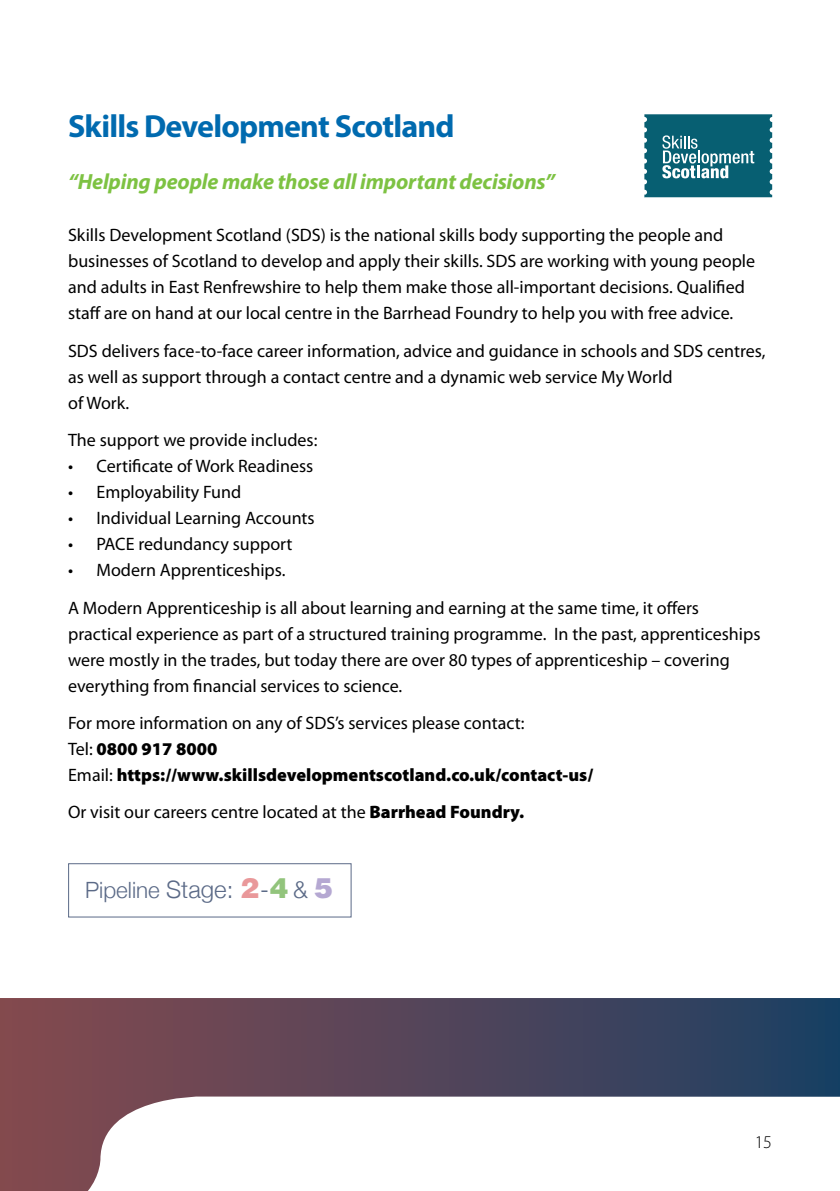
<style>
.page{position:relative;width:840px;height:1191px;background:#fff}
.page>*{position:absolute;margin:0;border:0;box-sizing:border-box;transform-origin:0 0}
.t1{font:700 32px "Myriad Pro";letter-spacing:-.025em;color:#006aaf}
.t2{font:300 22.4px "Helvetica Neue";color:#5b6a87}
.t3{font:italic 700 22px "Myriad Pro";letter-spacing:-.01em;color:#7dc242}
.t4{font:18px/26px "Myriad Pro";color:#000}
.t5{font:900 18px/26px "Myriad Pro";color:#000}
.t6{font:300 18px "Myriad Pro";color:#000}
.s1{font-weight:400}
.s2{font-weight:900}
.s3{font-size:24px}
.s4{font-family:"Helvetica LT";font-weight:900;font-size:28px;color:#e9989a}
.s5{font-family:"Helvetica LT";font-weight:900;font-size:28px;color:#92c47c}
.s6{font-family:"Helvetica LT";font-weight:900;font-size:28px;color:#b5a8d2}
</style>
<div class="page">
<svg style="left:0;top:998px;width:839px;height:193px"></svg>
<svg style="left:644px;top:114px;width:127px;height:83px;background:#257283"></svg>
<div style="left:68px;top:863px;width:283px;height:54px;border:1px solid #5b6a87"></div>
<h1 class="t1" style="left:68px;top:106px;width:387px">Skills Development Scotland</h1>
<p class="t3" style="left:68px;top:168px;width:488px">“Helping people make those all important decisions”</p>
<p class="t4" style="left:68px;top:222px;width:688px">Skills Development Scotland (SDS) is the national skills body supporting the people and businesses of Scotland to develop and apply their skills. SDS are working with young people and adults in East Renfrewshire to help them make those all-important decisions. Qualified staff are on hand at our local centre in the Barrhead Foundry to help you with free advice.</p>
<p class="t4" style="left:68px;top:337px;width:698px">SDS delivers face-to-face career information, advice and guidance in schools and SDS centres, as well as support through a contact centre and a dynamic web service My World<br>of Work.</p>
<p class="t4" style="left:68px;top:427px;width:251px">The support we provide includes:</p>
<p class="t4" style="left:68px;top:453px;width:246px">• Certificate of Work Readiness</p>
<p class="t4" style="left:68px;top:479px;width:175px">• Employability Fund</p>
<p class="t4" style="left:68px;top:505px;width:248px">• Individual Learning Accounts</p>
<p class="t4" style="left:68px;top:531px;width:226px">• PACE redundancy support</p>
<p class="t4" style="left:68px;top:551px;width:632px;line-height:37.4px">• Modern Apprenticeships.<br>A Modern Apprenticeship is all about learning and earning at the same time, it offers</p>
<p class="t4" style="left:68px;top:620px;width:693px">practical experience as part of a structured training programme. In the past, apprenticeships were mostly in the trades, but today there are over 80 types of apprenticeship – covering everything from financial services to science.</p>
<p class="t5" style="left:68px;top:709px;width:526px"><span class="s1">For more information on any of SDS’s services please contact:<br>Tel:</span> 0800 917 8000<br><span class="s1">Email:</span> https://www.skillsdevelopmentscotland.co.uk/contact-us/</p>
<p class="t4" style="left:68px;top:799px;width:457px">Or visit our careers centre located at the <span class="s2">Barrhead Foundry.</span></p>
<p class="t2" style="left:85px;top:871px;width:249px">Pipeline <span class="s3">Stage:</span> <span class="s4">2</span><span class="s3">-</span><span class="s5">4</span> <span class="s3">&amp;</span> <span class="s6">5</span></p>
<p class="t6" style="left:754px;top:1131px;width:19px">15</p>
</div>
